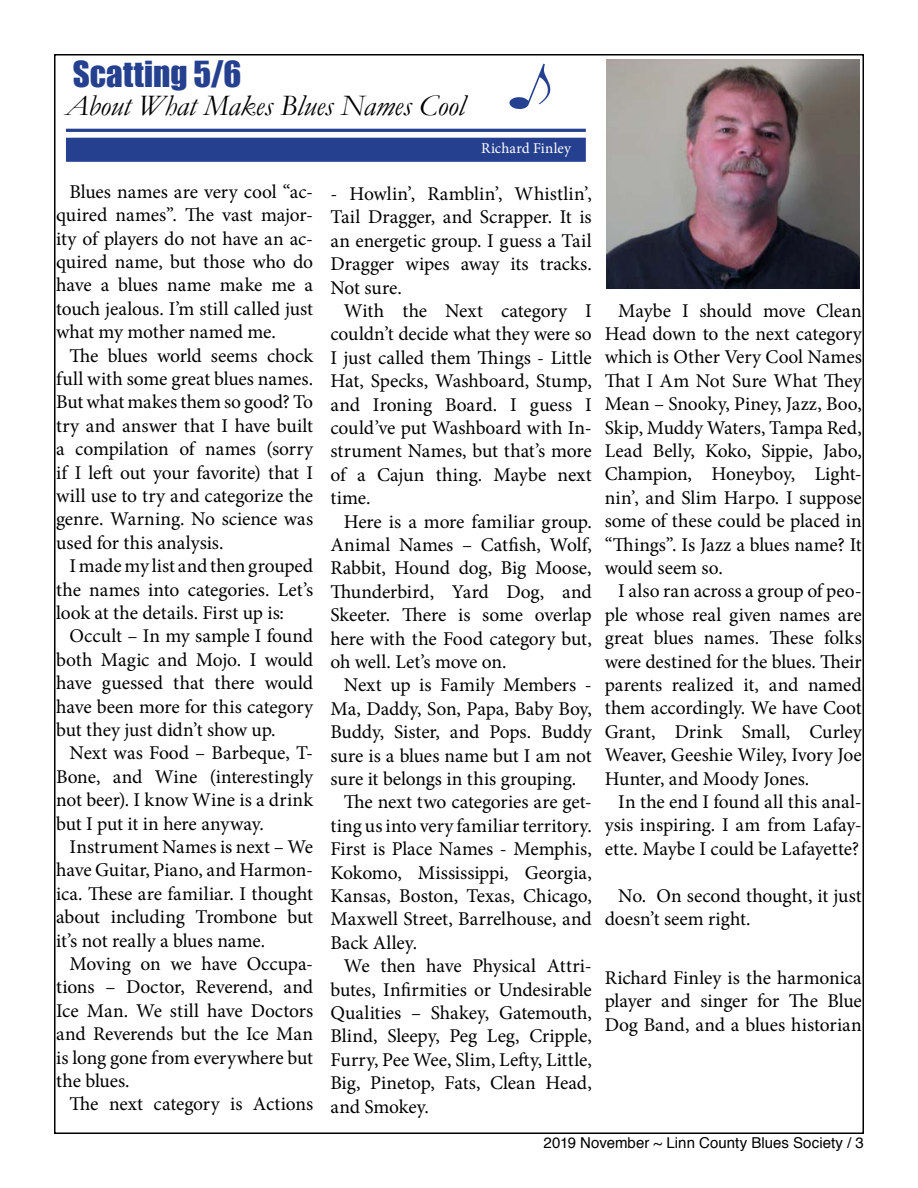
<style>
.page{position:relative;width:918px;height:1188px;background:#fff}
.page>*{position:absolute;margin:0;border:0;box-sizing:border-box;transform-origin:0 0}
.t1{font:33px "Impact";letter-spacing:.005em;color:#25408f}
.t2{font:italic 30px "Garamond";letter-spacing:-.01em;color:#000}
.t3{font:19.5px/23.4px "Minion Pro";letter-spacing:-.005em;color:#000;text-align:justify}
.t4{font:15px "Helvetica";letter-spacing:.005em;color:#000}
.t5{font:15px "Minion Pro";letter-spacing:.005em;color:#fff}
</style>
<div class="page">
<svg style="left:509px;top:64px;width:42px;height:45px"></svg>
<img style="left:607px;top:59px;width:253px;height:229px">
<hr style="left:66px;top:129px;width:520px;height:3px;background:#25408f">
<div style="left:66px;top:138px;width:520px;height:24px;background:#25408f"></div>
<h1 class="t1" style="left:73px;top:48px;width:170px">SCATTING 5/6</h1>
<h2 class="t2" style="left:66px;top:88px;width:401px">About What Makes Blues Names Cool</h2>
<p class="t5" style="left:481px;top:138px;width:91px">Richard Finley</p>
<p class="t3" style="left:56px;top:180px;width:259px;text-indent:14px">Blues names are very cool “ac&shy;quired names”. The vast major&shy;ity of players do not have an ac&shy;quired name, but those who do have a blues name make me a touch jealous. I’m still called just what my mother named me.</p>
<p class="t3" style="left:56px;top:344px;width:259px;text-indent:13px">The blues world seems chock full with some great blues names.<br>But what makes them so good? To try and answer that I have built a compilation of names (sorry if I left out your favorite) that I will use to try and categorize the genre. Warning. No science was used for this analysis.</p>
<p class="t3" style="left:56px;top:554px;width:259px;text-indent:13px">I made my list and then grouped the names into categories. Let’s look at the details. First up is:</p>
<p class="t3" style="left:56px;top:625px;width:259px;text-indent:13px">Occult – In my sample I found both Magic and Mojo. I would have guessed that there would have been more for this category but they just didn’t show up.</p>
<p class="t3" style="left:56px;top:742px;width:259px;text-indent:13px">Next was Food – Barbeque, T-Bone, and Wine (interestingly not beer). I know Wine is a drink but I put it in here anyway.</p>
<p class="t3" style="left:56px;top:835px;width:259px;text-indent:13px">Instrument Names is next – We have Guitar, Piano, and Harmon&shy;ica. These are familiar. I thought about including Trombone but it’s not really a blues name.</p>
<p class="t3" style="left:56px;top:952px;width:259px;text-indent:14px">Moving on we have Occupa&shy;tions – Doctor, Reverend, and Ice Man. We still have Doctors and Reverends but the Ice Man is long gone from everywhere but the blues.</p>
<p class="t3" style="left:70px;top:1093px;width:245px">The next category is Actions</p>
<p class="t3" style="left:330px;top:182px;width:263px">- Howlin’, Ramblin’, Whistlin’, Tail Dragger, and Scrapper. It is an energetic group. I guess a Tail Dragger wipes away its tracks.<br>Not sure.</p>
<p class="t3" style="left:330px;top:299px;width:263px;text-indent:13px">With the Next category I couldn’t decide what they were so I just called them Things - Little Hat, Specks, Washboard, Stump, and Ironing Board. I guess I could’ve put Washboard with In&shy;strument Names, but that’s more of a Cajun thing. Maybe next time.</p>
<p class="t3" style="left:330px;top:510px;width:263px;text-indent:13px">Here is a more familiar group.<br>Animal Names – Catfish, Wolf, Rabbit, Hound dog, Big Moose, Thunderbird, Yard Dog, and Skeeter. There is some overlap here with the Food category but, oh well. Let’s move on.</p>
<p class="t3" style="left:344px;top:674px;width:249px">Next up is Family Members -</p>
<p class="t3" style="left:330px;top:697px;width:263px">Ma, Daddy, Son, Papa, Baby Boy,</p>
<p class="t3" style="left:330px;top:720px;width:263px">Buddy, Sister, and Pops. Buddy</p>
<p class="t3" style="left:330px;top:744px;width:263px">sure is a blues name but I am not</p>
<p class="t3" style="left:330px;top:767px;width:247px">sure it belongs in this grouping.</p>
<p class="t3" style="left:344px;top:791px;width:249px">The next two categories are get-</p>
<p class="t3" style="left:330px;top:814px;width:263px">ting us into very familiar territory.</p>
<p class="t3" style="left:330px;top:837px;width:263px">First is Place Names - Memphis,</p>
<p class="t3" style="left:330px;top:861px;width:263px">Kokomo, Mississippi, Georgia,</p>
<p class="t3" style="left:330px;top:884px;width:263px">Kansas, Boston, Texas, Chicago,</p>
<p class="t3" style="left:330px;top:908px;width:263px">Maxwell Street, Barrelhouse, and</p>
<p class="t3" style="left:330px;top:931px;width:88px">Back Alley.</p>
<p class="t3" style="left:344px;top:954px;width:249px">We then have Physical Attri-</p>
<p class="t3" style="left:330px;top:978px;width:263px">butes, Infirmities or Undesirable</p>
<p class="t3" style="left:330px;top:1001px;width:263px">Qualities – Shakey, Gatemouth,</p>
<p class="t3" style="left:330px;top:1025px;width:263px">Blind, Sleepy, Peg Leg, Cripple,</p>
<p class="t3" style="left:330px;top:1048px;width:263px">Furry, Pee Wee, Slim, Lefty, Little,</p>
<p class="t3" style="left:330px;top:1071px;width:263px">Big, Pinetop, Fats, Clean Head,</p>
<p class="t3" style="left:330px;top:1095px;width:100px">and Smokey.</p>
<p class="t3" style="left:605px;top:299px;width:259px;text-indent:13px">Maybe I should move Clean Head down to the next category which is Other Very Cool Names That I Am Not Sure What They Mean – Snooky, Piney, Jazz, Boo, Skip, Muddy Waters, Tampa Red, Lead Belly, Koko, Sippie, Jabo, Champion, Honeyboy, Light&shy;nin’, and Slim Harpo. I suppose some of these could be placed in “Things”. Is Jazz a blues name? It would seem so.</p>
<p class="t3" style="left:605px;top:580px;width:259px;text-indent:14px">I also ran across a group of peo&shy;ple whose real given names are great blues names. These folks were destined for the blues. Their parents realized it, and named them accordingly. We have Coot Grant, Drink Small, Curley Weaver, Geeshie Wiley, Ivory Joe Hunter, and Moody Jones.</p>
<p class="t3" style="left:605px;top:790px;width:259px;text-indent:14px">In the end I found all this anal&shy;ysis inspiring. I am from Lafay&shy;ette. Maybe I could be Lafayette?</p>
<p class="t3" style="left:605px;top:884px;width:259px;text-indent:13px">No. On second thought, it just doesn’t seem right.</p>
<p class="t3" style="left:605px;top:966px;width:259px">Richard Finley is the harmonica player and singer for The Blue Dog Band, and a blues historian</p>
<p class="t4" style="left:544px;top:1132px;width:322px">2019 November ~ Linn County Blues Society / 3</p>
</div>
